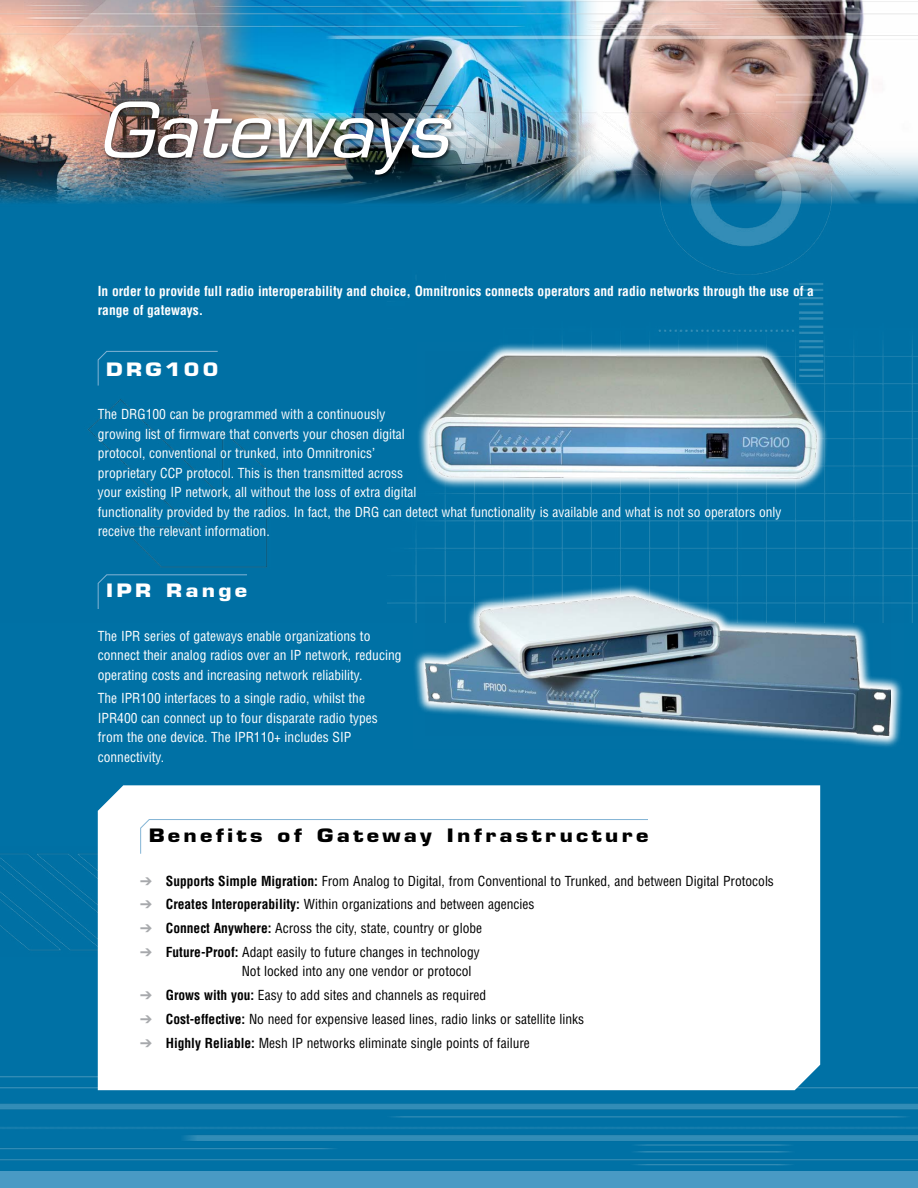
<style>
.page{position:relative;width:918px;height:1188px;background:#fff}
.page>*{position:absolute;margin:0;border:0;box-sizing:border-box;transform-origin:0 0}
.t1{font:italic 73.95px "Eurostile";color:#fff;scale:1.05 1}
.t2{font:700 18px "Eurostile";letter-spacing:.15em;color:#000;scale:1.2 1}
.t3{font:700 18px "Eurostile";letter-spacing:.15em;color:#fff;scale:1.2 1}
.t4{font:condensed 13.5px/19.5px "Helvetica";color:#fff}
.t5{font:condensed 13.5px/19.5px "Helvetica";color:#000}
.t6{font:700 condensed 13.5px/19.5px "Helvetica";color:#fff}
.s1{color:#a7a9ac}
.s2{font-weight:700}
</style>
<div class="page">
<div style="left:0;top:142px;width:918px;height:1046px;background:#0071a5"></div>
<img style="left:0;top:0;width:918px;height:623px">
<img style="left:0;top:846px;width:98px;height:111px">
<img style="left:0;top:1037px;width:918px;height:135px">
<div style="left:0;top:1172px;width:918px;height:16px;background:#499ac4"></div>
<svg style="left:417px;top:342px;width:412px;height:148px"></svg>
<img style="left:425px;top:351px;width:395px;height:131px">
<svg style="left:413px;top:583px;width:491px;height:164px"></svg>
<img style="left:426px;top:596px;width:465px;height:140px">
<div style="left:104px;top:101px;width:351px;height:77px;background:#000;opacity:.5"></div>
<svg style="left:97px;top:351px;width:121px;height:35px"></svg>
<div style="left:98px;top:785px;width:722px;height:305px;background:#fff"></div>
<div style="left:140px;top:819px;width:509px;height:35px;background:#fff"></div>
<svg style="left:97px;top:574px;width:151px;height:36px"></svg>
<h1 class="t1" style="left:98px;top:86px;width:335px">Gateways</h1>
<p class="t6" style="left:98px;top:281px;width:718px">In order to provide full radio interoperability and choice, Omnitronics connects operators and radio networks through the use of a range of gateways.</p>
<h2 class="t3" style="left:106px;top:358px;width:95px">DRG100</h2>
<p class="t4" style="left:98px;top:405px;width:685px">The DRG100 can be programmed with a continuously<br>growing list of firmware that converts your chosen digital<br>protocol, conventional or trunked, into Omnitronics’<br>proprietary CCP protocol. This is then transmitted across<br>your existing IP network, all without the loss of extra digital<br>functionality provided by the radios. In fact, the DRG can detect what functionality is available and what is not so operators only receive the relevant information.</p>
<h2 class="t3" style="left:106px;top:580px;width:119px">IPR Range</h2>
<p class="t4" style="left:98px;top:626px;width:305px">The IPR series of gateways enable organizations to connect their analog radios over an IP network, reducing operating costs and increasing network reliability.</p>
<p class="t4" style="left:98px;top:689px;width:282px">The IPR100 interfaces to a single radio, whilst the IPR400 can connect up to four disparate radio types from the one device. The IPR110+ includes SIP connectivity.</p>
<h2 class="t2" style="left:149px;top:825px;width:418px">Benefits of Gateway Infrastructure</h2>
<p class="t5" style="left:140px;top:871px;width:635px"><span class="s1">➔</span> <span class="s2">Supports Simple Migration:</span> From Analog to Digital, from Conventional to Trunked, and between Digital Protocols</p>
<p class="t5" style="left:140px;top:895px;width:396px"><span class="s1">➔</span> <span class="s2">Creates Interoperability:</span> Within organizations and between agencies</p>
<p class="t5" style="left:140px;top:918px;width:343px"><span class="s1">➔</span> <span class="s2">Connect Anywhere:</span> Across the city, state, country or globe</p>
<p class="t5" style="left:242px;top:942px;width:240px;text-indent:-101px"><span class="s1">➔</span> <span class="s2">Future-Proof:</span> Adapt easily to future changes in technology<br>Not locked into any one vendor or protocol</p>
<p class="t5" style="left:140px;top:985px;width:348px"><span class="s1">➔</span> <span class="s2">Grows with you:</span> Easy to add sites and channels as required</p>
<p class="t5" style="left:140px;top:1009px;width:445px"><span class="s1">➔</span> <span class="s2">Cost-effective:</span> No need for expensive leased lines, radio links or satellite links</p>
<p class="t5" style="left:140px;top:1033px;width:391px"><span class="s1">➔</span> <span class="s2">Highly Reliable:</span> Mesh IP networks eliminate single points of failure</p>
</div>
